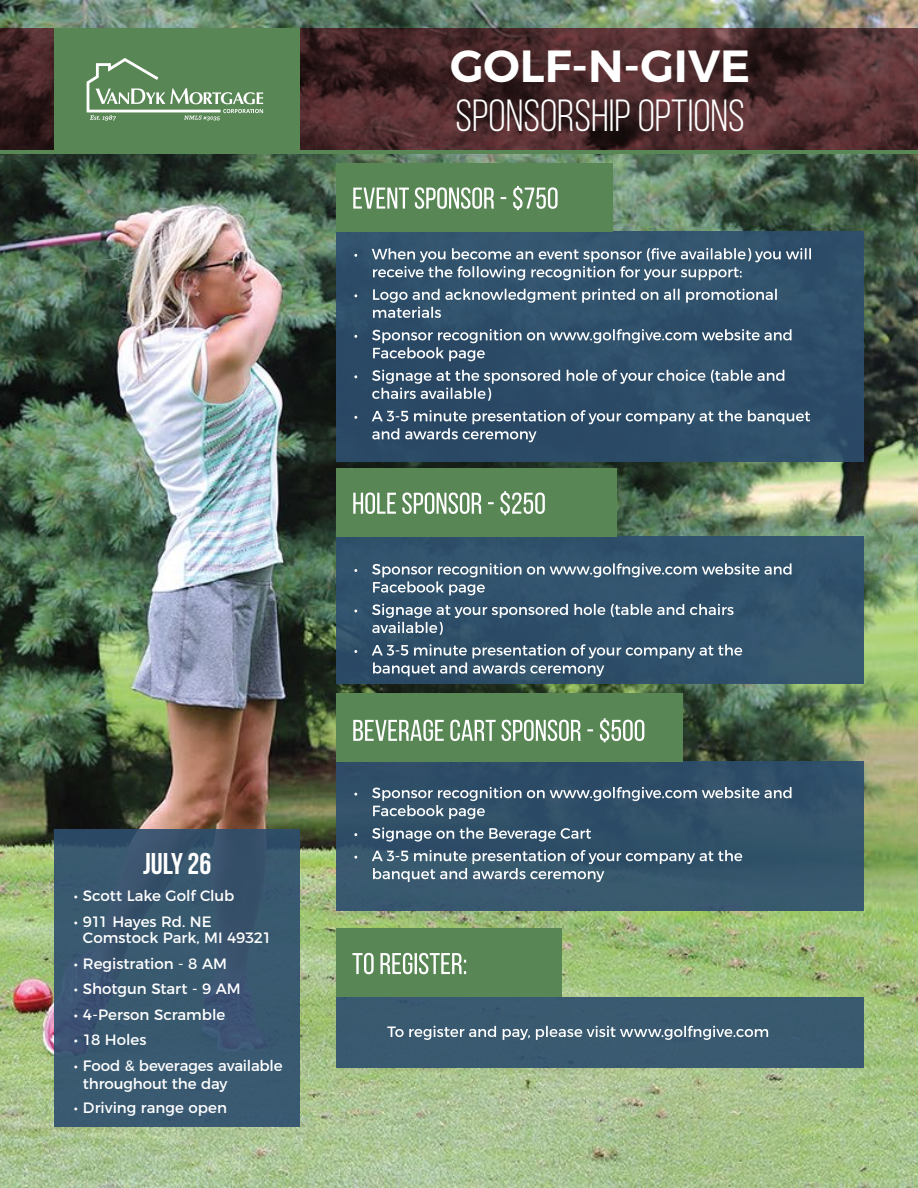
<style>
.page{position:relative;width:918px;height:1188px;background:#fff}
.page>*{position:absolute;margin:0;border:0;box-sizing:border-box;transform-origin:0 0}
.t1{font:45px "Bebas Neue";color:#fff}
.t2{font:600 45px "Montserrat";color:#fff}
.t3{font:30px "Bebas Neue";color:#fff}
.t4{font:15px/16.5px "Montserrat";letter-spacing:-.005em;color:#fff}
</style>
<div class="page">
<img style="left:0;top:0;width:918px;height:1188px">
<div style="left:336px;top:232px;width:528px;height:230px;background:#2d4e6e"></div>
<div style="left:336px;top:536px;width:528px;height:148px;background:#2d4e6e"></div>
<svg style="left:0;top:28px;width:918px;height:122px;background:#49292b"></svg>
<div style="left:54px;top:28px;width:246px;height:122px;background:#598655"></div>
<hr style="left:0;top:150px;width:918px;height:3px;background:#598655">
<div style="left:54px;top:829px;width:246px;height:297px;background:#395970"></div>
<div style="left:336px;top:163px;width:277px;height:69px;background:#598655"></div>
<div style="left:336px;top:468px;width:281px;height:69px;background:#598655"></div>
<div style="left:336px;top:762px;width:528px;height:149px;background:#2d4e6e"></div>
<div style="left:336px;top:693px;width:347px;height:69px;background:#598655"></div>
<div style="left:336px;top:997px;width:528px;height:70px;background:#395a70"></div>
<div style="left:336px;top:928px;width:225px;height:69px;background:#598655"></div>
<svg style="left:353px;top:186px;width:205px;height:24px"></svg>
<svg style="left:353px;top:491px;width:192px;height:24px"></svg>
<svg style="left:372px;top:248px;width:439px;height:32px"></svg>
<svg style="left:373px;top:289px;width:404px;height:29px"></svg>
<svg style="left:372px;top:329px;width:420px;height:32px"></svg>
<svg style="left:372px;top:370px;width:412px;height:31px"></svg>
<svg style="left:372px;top:410px;width:438px;height:32px"></svg>
<svg style="left:372px;top:563px;width:420px;height:32px"></svg>
<svg style="left:372px;top:604px;width:362px;height:31px"></svg>
<svg style="left:372px;top:644px;width:370px;height:32px"></svg>
<svg style="left:353px;top:718px;width:291px;height:24px"></svg>
<svg style="left:372px;top:787px;width:420px;height:32px"></svg>
<svg style="left:372px;top:827px;width:219px;height:15px"></svg>
<svg style="left:372px;top:850px;width:370px;height:32px"></svg>
<svg style="left:352px;top:953px;width:114px;height:21px"></svg>
<svg style="left:387px;top:1026px;width:381px;height:14px"></svg>
<svg style="left:87px;top:58px;width:176px;height:63px"></svg>
<h1 class="t2" style="left:450px;top:29px;width:302px">GOLF-N-GIVE</h1>
<h1 class="t1" style="left:456px;top:91px;width:291px">SPONSORSHIP OPTIONS</h1>
<h2 class="t3" style="left:143px;top:848px;width:70px">july 26</h2>
<p class="t4" style="left:74px;top:886px;width:162px">• Scott Lake Golf Club</p>
<p class="t4" style="left:83px;top:912px;width:190px;text-indent:-9px">• 911 Hayes Rd. NE<br>Comstock Park, MI 49321</p>
<p class="t4" style="left:74px;top:954px;width:154px">• Registration - 8 AM</p>
<p class="t4" style="left:74px;top:979px;width:168px">• Shotgun Start - 9 AM</p>
<p class="t4" style="left:74px;top:1005px;width:153px">• 4-Person Scramble</p>
<p class="t4" style="left:74px;top:1030px;width:74px">• 18 Holes</p>
<p class="t4" style="left:83px;top:1055px;width:201px;line-height:18px;text-indent:-9px">• Food &amp; beverages available throughout the day</p>
<p class="t4" style="left:74px;top:1098px;width:155px">• Driving range open</p>
</div>
